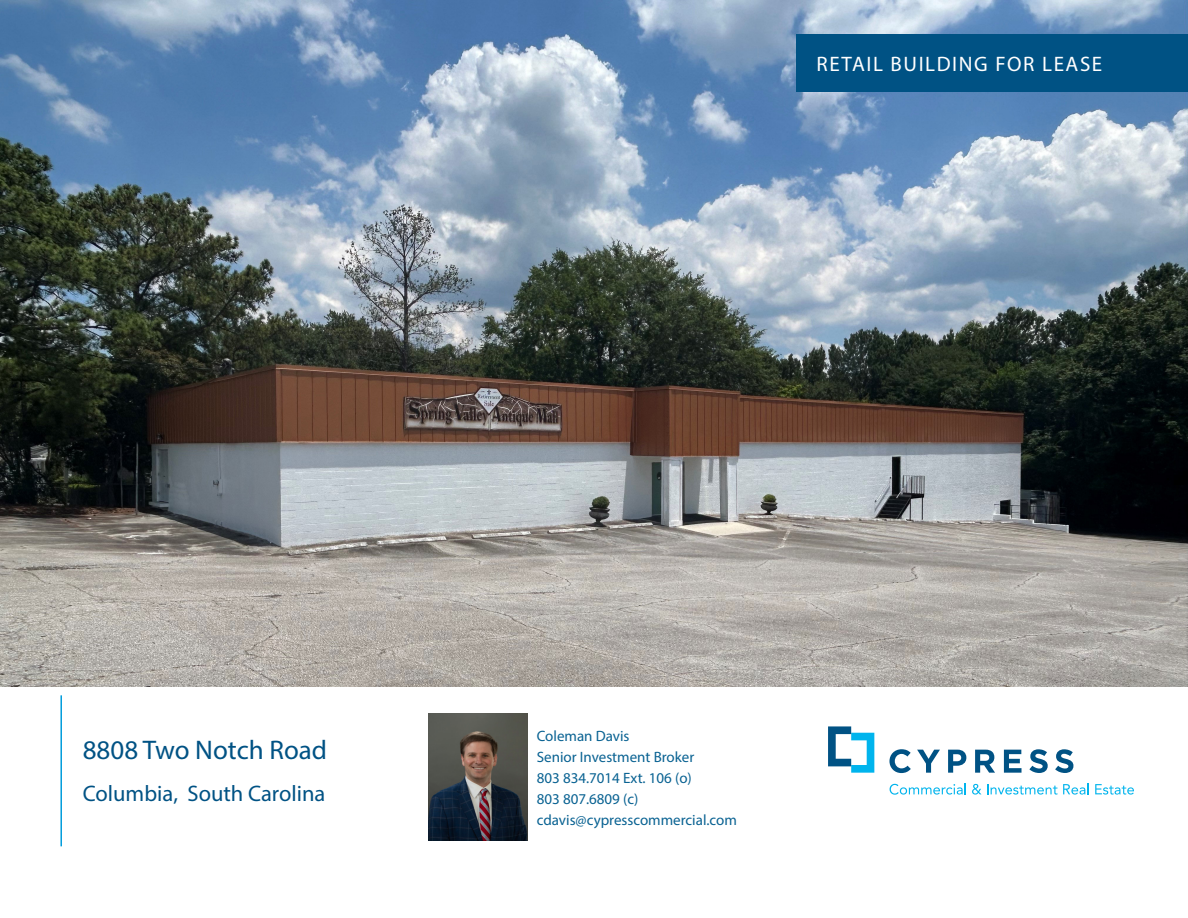
<style>
.page{position:relative;width:1188px;height:918px;background:#fff}
.page>*{position:absolute;margin:0;border:0;box-sizing:border-box;transform-origin:0 0}
.t1{font:27px "Myriad Pro";color:#005284}
.t2{font:22.5px "Myriad Pro";color:#005284}
.t3{font:21px "Myriad Pro";letter-spacing:.075em;color:#fff}
.t4{font:15px "Myriad Pro";color:#096292}
</style>
<div class="page">
<img style="left:0;top:0;width:1188px;height:687px">
<hr style="left:60px;top:695px;width:2px;height:151px;background:#009ddc">
<svg style="left:828px;top:726px;width:46px;height:47px"></svg>
<svg style="left:890px;top:783px;width:76px;height:12px"></svg>
<svg style="left:972px;top:784px;width:9px;height:11px"></svg>
<svg style="left:987px;top:783px;width:102px;height:12px"></svg>
<svg style="left:1095px;top:784px;width:39px;height:11px"></svg>
<svg style="left:889px;top:749px;width:22px;height:24px"></svg>
<svg style="left:917px;top:750px;width:23px;height:23px"></svg>
<svg style="left:948px;top:750px;width:18px;height:23px"></svg>
<svg style="left:975px;top:750px;width:20px;height:23px"></svg>
<svg style="left:1004px;top:750px;width:18px;height:23px"></svg>
<svg style="left:1029px;top:749px;width:19px;height:24px"></svg>
<svg style="left:1055px;top:749px;width:18px;height:24px"></svg>
<div style="left:796px;top:34px;width:392px;height:57px;background:#005284"></div>
<img style="left:429px;top:714px;width:98px;height:126px">
<p class="t3" style="left:816px;top:51px;width:287px">RETAIL BUILDING FOR LEASE</p>
<p class="t1" style="left:83px;top:733px;width:246px">8808 Two Notch Road</p>
<p class="t2" style="left:83px;top:779px;width:244px">Columbia, South Carolina</p>
<p class="t4" style="left:537px;top:726px;width:94px">Coleman Davis</p>
<p class="t4" style="left:537px;top:747px;width:159px">Senior Investment Broker</p>
<p class="t4" style="left:537px;top:768px;width:157px">803 834.7014 Ext. 106 (o)</p>
<p class="t4" style="left:537px;top:789px;width:103px">803 807.6809 (c)</p>
<p class="t4" style="left:537px;top:810px;width:202px">cdavis@cypresscommercial.com</p>
</div>
